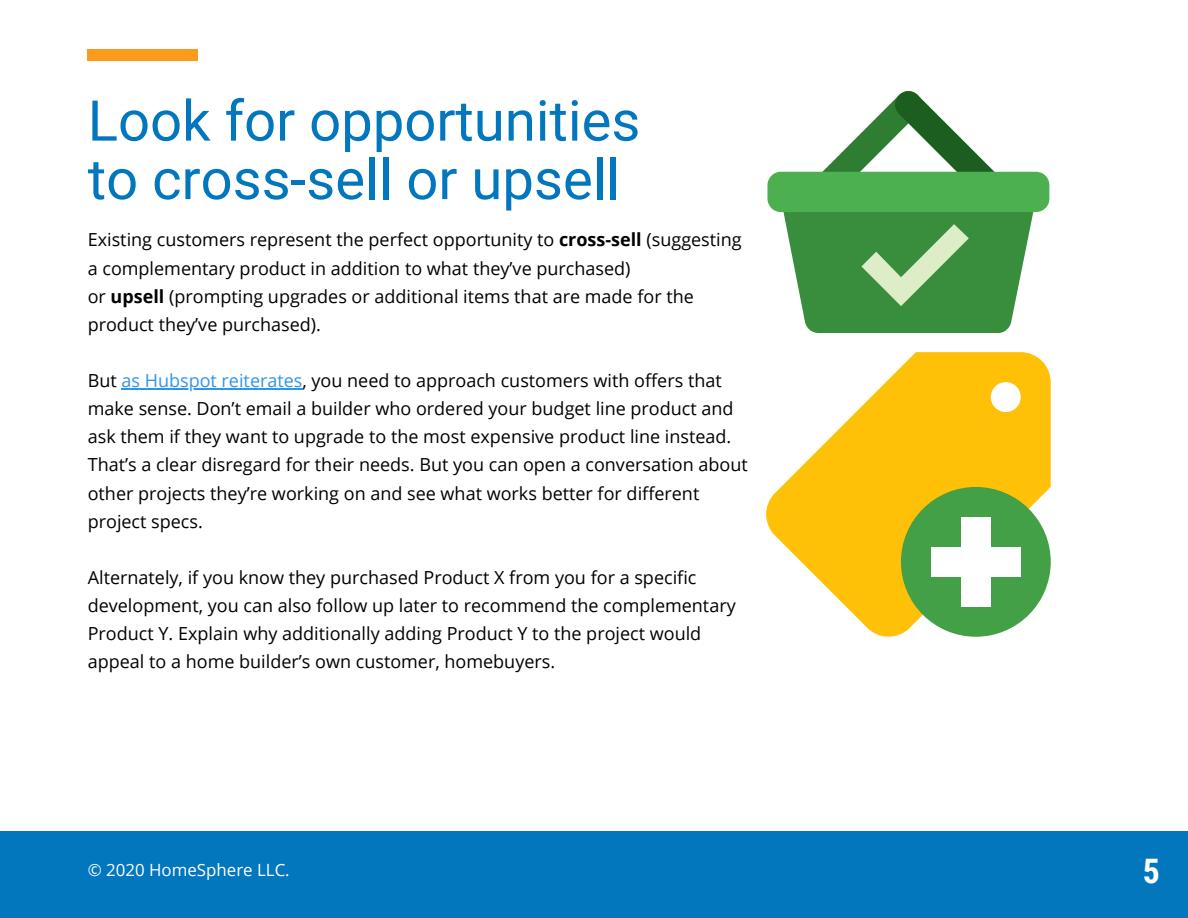
<style>
.page{position:relative;width:1188px;height:918px;background:#fff}
.page>*{position:absolute;margin:0;border:0;box-sizing:border-box;transform-origin:0 0}
.t1{font:56.25px/58.5px "Roboto";color:#0277bd}
.t2{font:700 33.75px "Roboto Condensed";color:#fff}
.t3{font:18px/28.2px "Open Sans";color:#000}
.t4{font:16.8px "Open Sans";color:#fff}
.s1{font-weight:700}
.s2{color:#2d95ec}
</style>
<div class="page">
<div style="left:0;top:831px;width:1188px;height:87px;background:#0277bd"></div>
<div style="left:88px;top:49px;width:110px;height:12px;background:#fc9a1d"></div>
<hr style="left:121px;top:388px;width:181px;height:1px;background:#2d95ec">
<svg style="left:766px;top:352px;width:285px;height:285px;fill:#ffc107"></svg>
<div style="left:901px;top:487px;width:150px;height:150px;background:#43a047;border-radius:50%"></div>
<div style="left:961px;top:517px;width:30px;height:90px;background:#fff"></div>
<div style="left:931px;top:547px;width:90px;height:30px;background:#fff"></div>
<div style="left:767px;top:172px;width:282px;height:40px;background:#4caf50;border-radius:13px"></div>
<svg style="left:781px;top:91px;width:255px;height:242px"></svg>
<h1 class="t1" style="left:88px;top:89px;width:554px">Look for opportunities to cross-sell or upsell</h1>
<p class="t3" style="left:88px;top:225px;width:655px">Existing customers represent the perfect opportunity to <span class="s1">cross-sell</span> (suggesting a complementary product in addition to what they’ve purchased)<br>or <span class="s1">upsell</span> (prompting upgrades or additional items that are made for the product they’ve purchased).</p>
<p class="t3" style="left:88px;top:366px;width:662px">But <span class="s2">as Hubspot reiterates</span>, you need to approach customers with offers that make sense. Don’t email a builder who ordered your budget line product and ask them if they want to upgrade to the most expensive product line instead.<br>That’s a clear disregard for their needs. But you can open a conversation about other projects they’re working on and see what works better for different project specs.</p>
<p class="t3" style="left:88px;top:563px;width:650px">Alternately, if you know they purchased Product X from you for a specific development, you can also follow up later to recommend the complementary Product Y. Explain why additionally adding Product Y to the project would appeal to a home builder’s own customer, homebuyers.</p>
<p class="t4" style="left:88px;top:859px;width:204px">© 2020 HomeSphere LLC.</p>
<h2 class="t2" style="left:1143px;top:847px;width:19px">5</h2>
</div>
